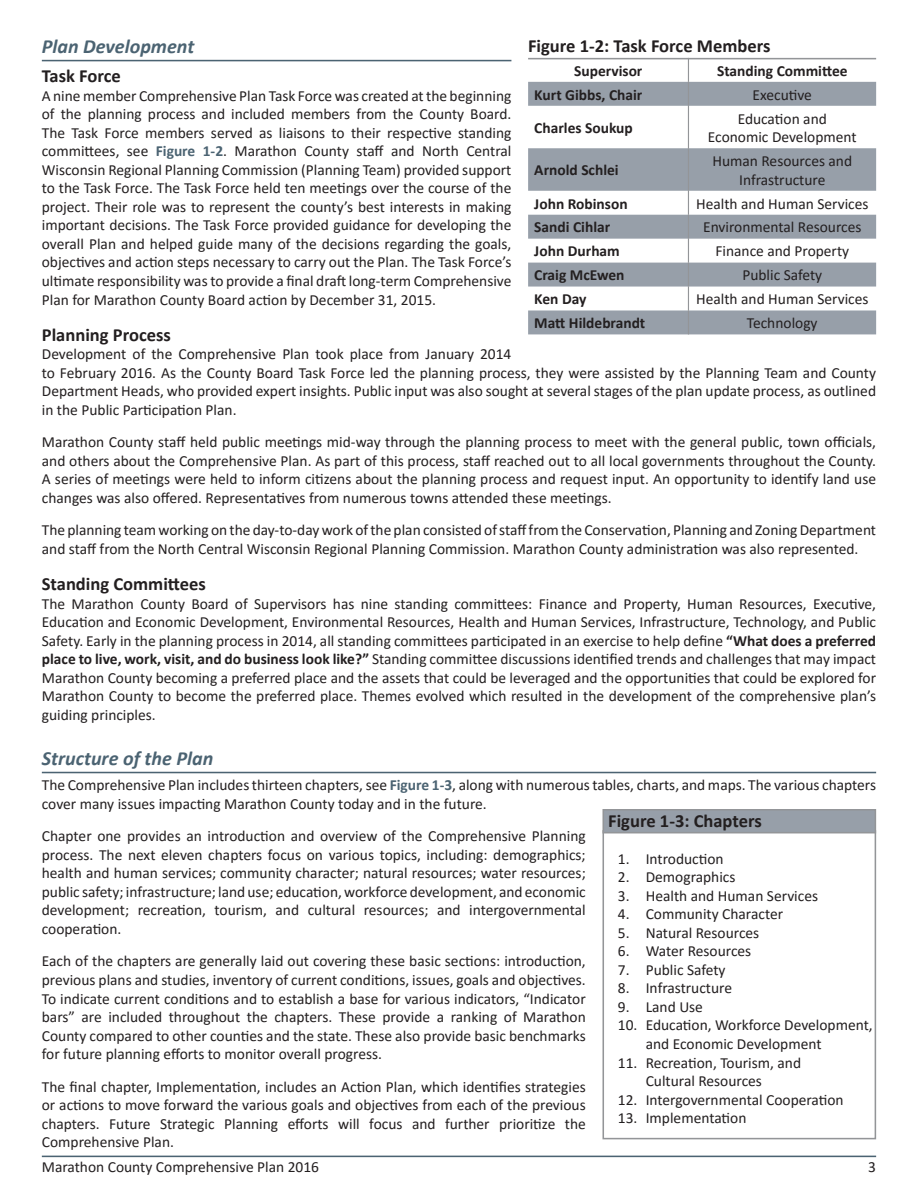
<style>
.page{position:relative;width:918px;height:1188px;background:#fff}
.page>*{position:absolute;margin:0;border:0;box-sizing:border-box;transform-origin:0 0}
.t1{font:italic 700 20.1px "Calibri";color:#4b6372}
.t2{font:700 18.6px "Calibri";color:#231f20}
.t3{font:15.45px/18.6px "Calibri";color:#231f20;text-align:justify}
.t4{font:700 15.45px "Calibri";color:#231f20}
.s1{font-weight:700;color:#4b6372}
.s2{font-weight:700}
</style>
<div class="page">
<hr style="left:42px;top:1156px;width:834px;height:1px;background:#4b6372">
<hr style="left:42px;top:60px;width:469px;height:1px;background:#4b6372">
<hr style="left:42px;top:772px;width:834px;height:1px;background:#4b6372">
<div style="left:602px;top:830px;width:274px;height:309px;border:2px solid #939598"></div>
<div style="left:603px;top:810px;width:272px;height:23px;background:#979fa9"></div>
<div style="left:602px;top:809px;width:274px;height:24px;border:2px solid #939598"></div>
<hr style="left:528px;top:58px;width:348px;height:1px;background:#939598">
<svg style="left:528px;top:82px;width:348px;height:252px;fill:#979fa9"></svg>
<svg style="left:688px;top:59px;width:1px;height:47px"></svg>
<hr style="left:688px;top:106px;width:1px;height:42px;background:#939598">
<hr style="left:688px;top:148px;width:1px;height:43px;background:#939598">
<svg style="left:688px;top:191px;width:1px;height:143px"></svg>
<p class="t2" style="left:528px;top:32px;width:244px">Figure 1-2: Task Force Members</p>
<p class="t4" style="left:574px;top:60px;width:70px">Supervisor</p>
<p class="t4" style="left:717px;top:60px;width:132px">Standing Committee</p>
<p class="t4" style="left:534px;top:84px;width:110px">Kurt Gibbs, Chair</p>
<p class="t3" style="left:753px;top:85px;width:61px">Executive</p>
<p class="t4" style="left:534px;top:117px;width:100px">Charles Soukup</p>
<p class="t3" style="left:708px;top:109px;width:150px;text-align:center">Education and<br>Economic Development</p>
<p class="t4" style="left:534px;top:159px;width:86px">Arnold Schlei</p>
<p class="t3" style="left:712px;top:151px;width:141px;text-align:center">Human Resources and<br>Infrastructure</p>
<p class="t4" style="left:534px;top:192px;width:95px">John Robinson</p>
<p class="t3" style="left:696px;top:194px;width:174px">Health and Human Services</p>
<p class="t4" style="left:534px;top:216px;width:78px">Sandi Cihlar</p>
<p class="t3" style="left:703px;top:218px;width:160px">Environmental Resources</p>
<p class="t4" style="left:534px;top:240px;width:87px">John Durham</p>
<p class="t3" style="left:715px;top:242px;width:135px">Finance and Property</p>
<p class="t4" style="left:534px;top:264px;width:92px">Craig McEwen</p>
<p class="t3" style="left:742px;top:266px;width:81px">Public Safety</p>
<p class="t4" style="left:534px;top:288px;width:54px">Ken Day</p>
<p class="t3" style="left:696px;top:289px;width:174px">Health and Human Services</p>
<p class="t4" style="left:534px;top:312px;width:113px">Matt Hildebrandt</p>
<p class="t3" style="left:747px;top:313px;width:72px">Technology</p>
<p class="t1" style="left:42px;top:32px;width:154px">Plan Development</p>
<p class="t2" style="left:42px;top:63px;width:81px">Task Force</p>
<p class="t3" style="left:42px;top:86px;width:471px">A nine member Comprehensive Plan Task Force was created at the beginning of the planning process and included members from the County Board.<br>The Task Force members served as liaisons to their respective standing committees, see <span class="s1">Figure 1-2</span>. Marathon County staff and North Central Wisconsin Regional Planning Commission (Planning Team) provided support to the Task Force. The Task Force held ten meetings over the course of the project. Their role was to represent the county’s best interests in making important decisions. The Task Force provided guidance for developing the overall Plan and helped guide many of the decisions regarding the goals, objectives and action steps necessary to carry out the Plan. The Task Force’s ultimate responsibility was to provide a final draft long-term Comprehensive Plan for Marathon County Board action by December 31, 2015.</p>
<p class="t2" style="left:42px;top:321px;width:131px">Planning Process</p>
<p class="t3" style="left:42px;top:344px;width:836px;text-align:left">Development of the Comprehensive Plan took place from January 2014<br>to February 2016. As the County Board Task Force led the planning process, they were assisted by the Planning Team and County Department Heads, who provided expert insights. Public input was also sought at several stages of the plan update process, as outlined in the Public Participation Plan.</p>
<p class="t3" style="left:42px;top:432px;width:836px">Marathon County staff held public meetings mid-way through the planning process to meet with the general public, town officials, and others about the Comprehensive Plan. As part of this process, staff reached out to all local governments throughout the County.<br>A series of meetings were held to inform citizens about the planning process and request input. An opportunity to identify land use changes was also offered. Representatives from numerous towns attended these meetings.</p>
<p class="t3" style="left:42px;top:521px;width:836px">The planning team working on the day-to-day work of the plan consisted of staff from the Conservation, Planning and Zoning Department and staff from the North Central Wisconsin Regional Planning Commission. Marathon County administration was also represented.</p>
<p class="t2" style="left:42px;top:571px;width:166px">Standing Committees</p>
<p class="t3" style="left:42px;top:594px;width:836px">The Marathon County Board of Supervisors has nine standing committees: Finance and Property, Human Resources, Executive, Education and Economic Development, Environmental Resources, Health and Human Services, Infrastructure, Technology, and Public Safety. Early in the planning process in 2014, all standing committees participated in an exercise to help define <span class="s2">“What does a preferred place to live, work, visit, and do business look like?”</span> Standing committee discussions identified trends and challenges that may impact Marathon County becoming a preferred place and the assets that could be leveraged and the opportunities that could be explored for Marathon County to become the preferred place. Themes evolved which resulted in the development of the comprehensive plan’s guiding principles.</p>
<p class="t1" style="left:42px;top:744px;width:173px">Structure of the Plan</p>
<p class="t3" style="left:42px;top:775px;width:836px">The Comprehensive Plan includes thirteen chapters, see <span class="s1">Figure 1-3</span>, along with numerous tables, charts, and maps. The various chapters cover many issues impacting Marathon County today and in the future.</p>
<p class="t3" style="left:42px;top:826px;width:545px">Chapter one provides an introduction and overview of the Comprehensive Planning process. The next eleven chapters focus on various topics, including: demographics; health and human services; community character; natural resources; water resources; public safety; infrastructure; land use; education, workforce development, and economic development; recreation, tourism, and cultural resources; and intergovernmental cooperation.</p>
<p class="t3" style="left:42px;top:952px;width:545px">Each of the chapters are generally laid out covering these basic sections: introduction, previous plans and studies, inventory of current conditions, issues, goals and objectives.<br>To indicate current conditions and to establish a base for various indicators, “Indicator bars” are included throughout the chapters. These provide a ranking of Marathon County compared to other counties and the state. These also provide basic benchmarks for future planning efforts to monitor overall progress.</p>
<p class="t3" style="left:42px;top:1077px;width:545px">The final chapter, Implementation, includes an Action Plan, which identifies strategies or actions to move forward the various goals and objectives from each of the previous chapters. Future Strategic Planning efforts will focus and further prioritize the Comprehensive Plan.</p>
<p class="t2" style="left:608px;top:807px;width:155px">Figure 1-3: Chapters</p>
<p class="t3" style="left:618px;top:849px;width:107px">1. Introduction</p>
<p class="t3" style="left:618px;top:867px;width:119px">2. Demographics</p>
<p class="t3" style="left:618px;top:886px;width:202px">3. Health and Human Services</p>
<p class="t3" style="left:618px;top:904px;width:167px">4. Community Character</p>
<p class="t3" style="left:618px;top:923px;width:143px">5. Natural Resources</p>
<p class="t3" style="left:618px;top:941px;width:135px">6. Water Resources</p>
<p class="t3" style="left:618px;top:960px;width:109px">7. Public Safety</p>
<p class="t3" style="left:618px;top:979px;width:116px">8. Infrastructure</p>
<p class="t3" style="left:618px;top:997px;width:87px">9. Land Use</p>
<p class="t3" style="left:646px;top:1016px;width:228px;text-indent:-28px">10. Education, Workforce Development, and Economic Development</p>
<p class="t3" style="left:646px;top:1053px;width:157px;text-indent:-28px">11. Recreation, Tourism, and<br>Cultural Resources</p>
<p class="t3" style="left:618px;top:1090px;width:227px">12. Intergovernmental Cooperation</p>
<p class="t3" style="left:618px;top:1108px;width:130px">13. Implementation</p>
<p class="t3" style="left:42px;top:1158px;width:279px">Marathon County Comprehensive Plan 2016</p>
<p class="t3" style="left:868px;top:1158px;width:9px">3</p>
</div>
